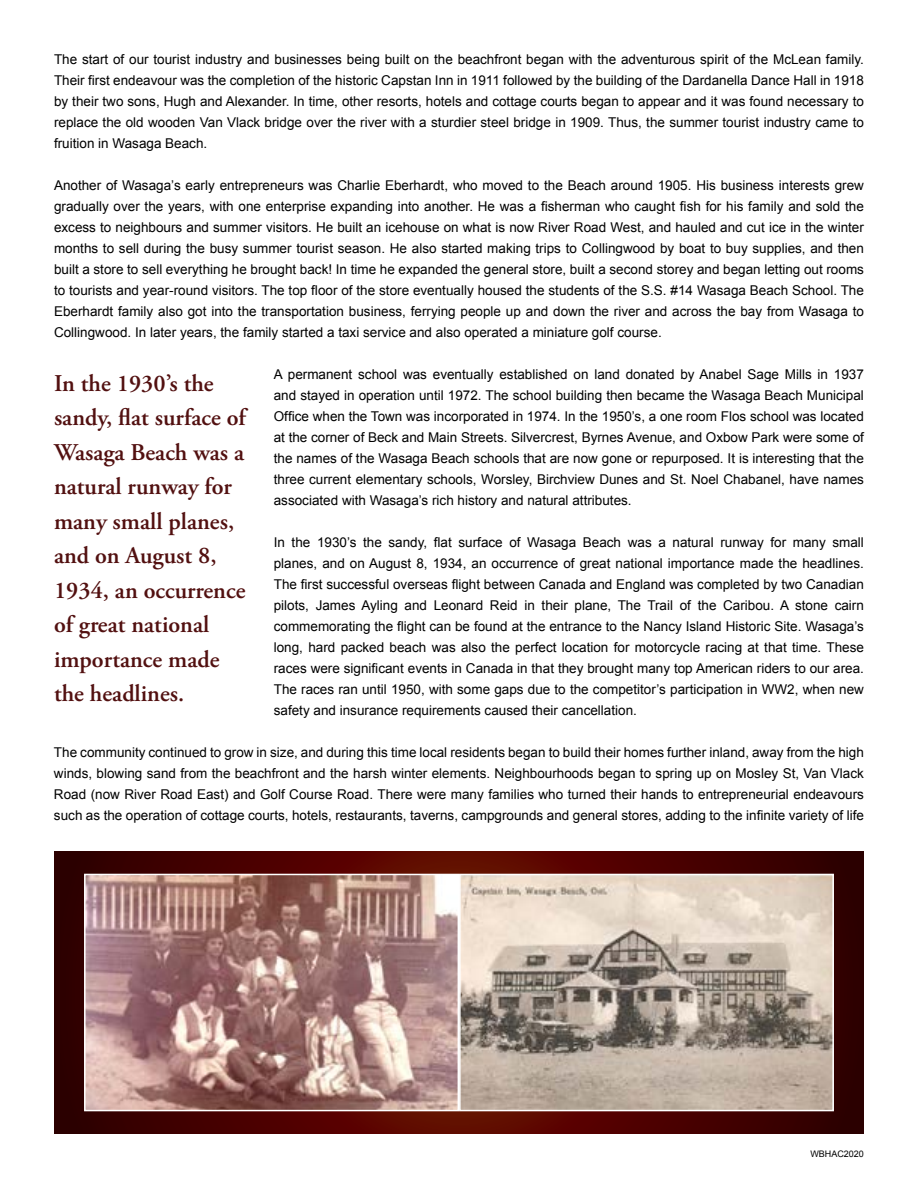
<style>
.page{position:relative;width:918px;height:1188px;background:#fff}
.page>*{position:absolute;margin:0;border:0;box-sizing:border-box;transform-origin:0 0}
.t1{font:600 24px/34.5px "Adobe Garamond Pro";color:#521010}
.t2{font:13.5px/21px "Arial";color:#000;text-align:justify}
.t3{font:9px "Arial";color:#000}
</style>
<div class="page">
<svg style="left:54px;top:851px;width:810px;height:283px;background:#430402"></svg>
<img style="left:87px;top:877px;width:369px;height:231px">
<div style="left:84px;top:874px;width:375px;height:237px;border:2px solid #fff"></div>
<img style="left:462px;top:877px;width:369px;height:231px">
<div style="left:459px;top:874px;width:375px;height:237px;border:2px solid #fff"></div>
<p class="t2" style="left:54px;top:49px;width:812px">The start of our tourist industry and businesses being built on the beachfront began with the adventurous spirit of the McLean family.<br>Their first endeavour was the completion of the historic Capstan Inn in 1911 followed by the building of the Dardanella Dance Hall in 1918 by their two sons, Hugh and Alexander. In time, other resorts, hotels and cottage courts began to appear and it was found necessary to replace the old wooden Van Vlack bridge over the river with a sturdier steel bridge in 1909. Thus, the summer tourist industry came to fruition in Wasaga Beach.</p>
<p class="t2" style="left:54px;top:175px;width:811px">Another of Wasaga’s early entrepreneurs was Charlie Eberhardt, who moved to the Beach around 1905. His business interests grew gradually over the years, with one enterprise expanding into another. He was a fisherman who caught fish for his family and sold the excess to neighbours and summer visitors. He built an icehouse on what is now River Road West, and hauled and cut ice in the winter months to sell during the busy summer tourist season. He also started making trips to Collingwood by boat to buy supplies, and then built a store to sell everything he brought back! In time he expanded the general store, built a second storey and began letting out rooms to tourists and year-round visitors. The top floor of the store eventually housed the students of the S.S. #14 Wasaga Beach School. The Eberhardt family also got into the transportation business, ferrying people up and down the river and across the bay from Wasaga to Collingwood. In later years, the family started a taxi service and also operated a miniature golf course.</p>
<p class="t2" style="left:274px;top:364px;width:592px">A permanent school was eventually established on land donated by Anabel Sage Mills in 1937 and stayed in operation until 1972. The school building then became the Wasaga Beach Municipal Office when the Town was incorporated in 1974. In the 1950’s, a one room Flos school was located at the corner of Beck and Main Streets. Silvercrest, Byrnes Avenue, and Oxbow Park were some of the names of the Wasaga Beach schools that are now gone or repurposed. It is interesting that the three current elementary schools, Worsley, Birchview Dunes and St. Noel Chabanel, have names associated with Wasaga’s rich history and natural attributes.</p>
<p class="t2" style="left:274px;top:532px;width:592px">In the 1930’s the sandy, flat surface of Wasaga Beach was a natural runway for many small planes, and on August 8, 1934, an occurrence of great national importance made the headlines.<br>The first successful overseas flight between Canada and England was completed by two Canadian pilots, James Ayling and Leonard Reid in their plane, The Trail of the Caribou. A stone cairn commemorating the flight can be found at the entrance to the Nancy Island Historic Site. Wasaga’s long, hard packed beach was also the perfect location for motorcycle racing at that time. These races were significant events in Canada in that they brought many top American riders to our area.<br>The races ran until 1950, with some gaps due to the competitor’s participation in WW2, when new safety and insurance requirements caused their cancellation.</p>
<p class="t2" style="left:54px;top:742px;width:811px">The community continued to grow in size, and during this time local residents began to build their homes further inland, away from the high winds, blowing sand from the beachfront and the harsh winter elements. Neighbourhoods began to spring up on Mosley St, Van Vlack Road (now River Road East) and Golf Course Road. There were many families who turned their hands to entrepreneurial endeavours such as the operation of cottage courts, hotels, restaurants, taverns, campgrounds and general stores, adding to the infinite variety of life</p>
<h1 class="t1" style="left:54px;top:366px;width:193px">In the 1930’s the sandy, flat surface of<br>Wasaga Beach was a natural runway for many small planes, and on August 8,<br>1934, an occurrence of great national importance made the headlines.</h1>
<p class="t3" style="left:810px;top:1148px;width:55px">WBHAC2020</p>
</div>
